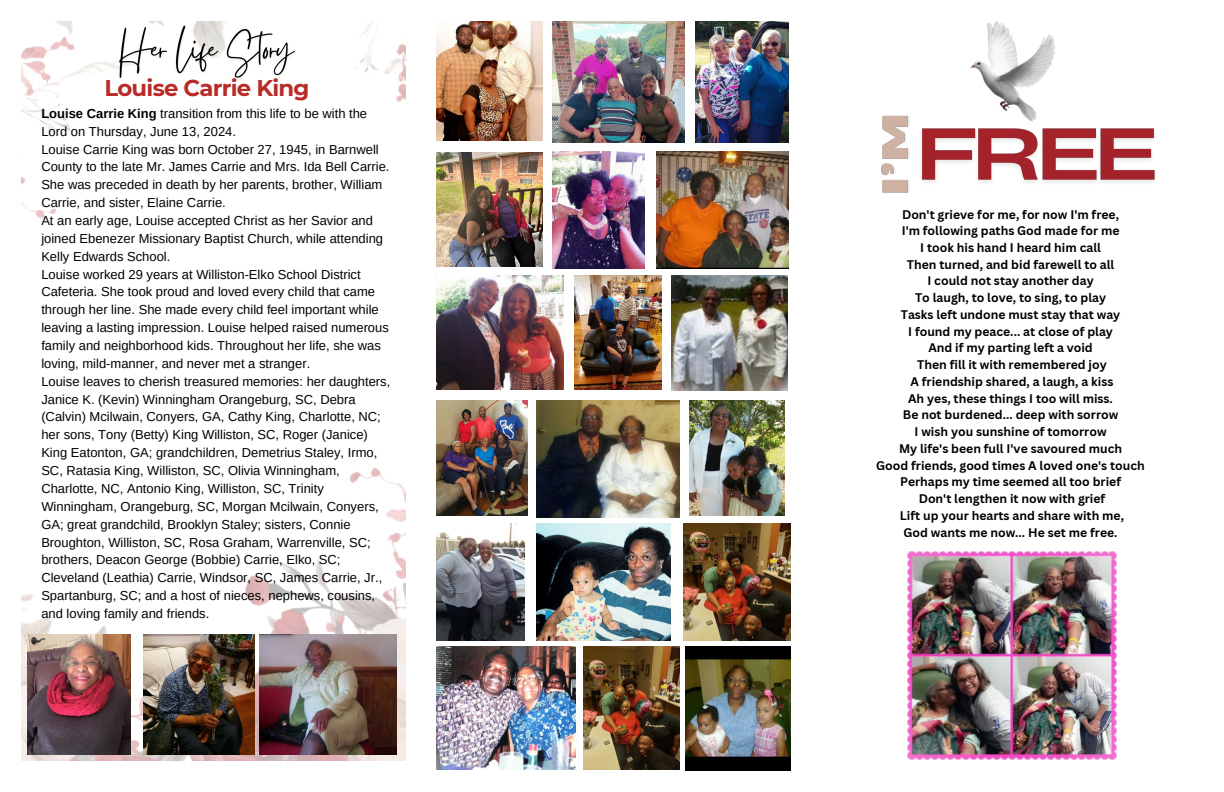
<style>
.page{position:relative;width:1224px;height:792px;background:#fff}
.page>*{position:absolute;margin:0;border:0;box-sizing:border-box;transform-origin:0 0}
.t1{font:700 22.8px "Montserrat";letter-spacing:-.03em;color:#b82b27}
.t2{font:13px/17.9px "Arimo";color:#000}
.t3{font:700 12.2px/16.7px "Canva Sans";color:#000;text-align:center}
.s1{font-weight:700}
</style>
<div class="page">
<img style="left:970px;top:21px;width:85px;height:88px">
<img style="left:21px;top:21px;width:385px;height:739px">
<img style="left:27px;top:634px;width:104px;height:121px">
<img style="left:144px;top:634px;width:110px;height:121px">
<img style="left:259px;top:634px;width:138px;height:121px">
<img style="left:656px;top:151px;width:132px;height:117px">
<img style="left:436px;top:400px;width:91px;height:116px">
<img style="left:537px;top:400px;width:143px;height:117px">
<img style="left:553px;top:22px;width:132px;height:121px">
<img style="left:696px;top:22px;width:92px;height:121px">
<img style="left:553px;top:151px;width:91px;height:117px">
<img style="left:575px;top:275px;width:86px;height:115px">
<img style="left:672px;top:275px;width:116px;height:116px">
<img style="left:689px;top:400px;width:95px;height:116px">
<img style="left:908px;top:551px;width:208px;height:209px">
<img style="left:436px;top:524px;width:88px;height:117px">
<img style="left:536px;top:524px;width:135px;height:116px">
<img style="left:436px;top:152px;width:106px;height:114px">
<img style="left:436px;top:22px;width:106px;height:118px">
<img style="left:684px;top:524px;width:106px;height:117px">
<img style="left:436px;top:647px;width:139px;height:123px">
<img style="left:436px;top:275px;width:128px;height:115px">
<img style="left:584px;top:647px;width:96px;height:123px">
<img style="left:685px;top:647px;width:105px;height:124px">
<img style="left:921px;top:109px;width:234px;height:74px">
<img style="left:881px;top:115px;width:29px;height:78px">
<img style="left:116px;top:21px;width:184px;height:65px">
<h5 class="t1" style="left:104px;top:74px;width:207px">Louise Carrie King</h5>
<p class="t2" style="left:41px;top:104px;width:327px"><span class="s1">Louise Carrie King</span> transition from this life to be with the<br>Lord on Thursday, June 13, 2024.</p>
<p class="t2" style="left:41px;top:140px;width:350px">Louise Carrie King was born October 27, 1945, in Barnwell<br>County to the late Mr. James Carrie and Mrs. Ida Bell Carrie.</p>
<p class="t2" style="left:41px;top:176px;width:343px">She was preceded in death by her parents, brother, William<br>Carrie, and sister, Elaine Carrie.</p>
<p class="t2" style="left:41px;top:212px;width:343px">At an early age, Louise accepted Christ as her Savior and joined Ebenezer Missionary Baptist Church, while attending<br>Kelly Edwards School.</p>
<p class="t2" style="left:41px;top:265px;width:349px">Louise worked 29 years at Williston-Elko School District Cafeteria. She took proud and loved every child that came through her line. She made every child feel important while leaving a lasting impression. Louise helped raised numerous family and neighborhood kids. Throughout her life, she was loving, mild-manner, and never met a stranger.</p>
<p class="t2" style="left:41px;top:372px;width:350px">Louise leaves to cherish treasured memories: her daughters, Janice K. (Kevin) Winningham Orangeburg, SC, Debra (Calvin) Mcilwain, Conyers, GA, Cathy King, Charlotte, NC; her sons, Tony (Betty) King Williston, SC, Roger (Janice)<br>King Eatonton, GA; grandchildren, Demetrius Staley, Irmo, SC, Ratasia King, Williston, SC, Olivia Winningham, Charlotte, NC, Antonio King, Williston, SC, Trinity Winningham, Orangeburg, SC, Morgan Mcilwain, Conyers, GA; great grandchild, Brooklyn Staley; sisters, Connie Broughton, Williston, SC, Rosa Graham, Warrenville, SC; brothers, Deacon George (Bobbie) Carrie, Elko, SC; Cleveland (Leathia) Carrie, Windsor, SC, James Carrie, Jr., Spartanburg, SC; and a host of nieces, nephews, cousins, and loving family and friends.</p>
<p class="t3" style="left:876px;top:205px;width:270px">Don't grieve for me, for now I'm free,<br>I'm following paths God made for me<br>I took his hand I heard him call<br>Then turned, and bid farewell to all<br>I could not stay another day<br>To laugh, to love, to sing, to play<br>Tasks left undone must stay that way<br>I found my peace... at close of play<br>And if my parting left a void<br>Then fill it with remembered joy<br>A friendship shared, a laugh, a kiss<br>Ah yes, these things I too will miss.<br>Be not burdened... deep with sorrow<br>I wish you sunshine of tomorrow<br>My life's been full I've savoured much<br>Good friends, good times A loved one's touch Perhaps my time seemed all too brief<br>Don't lengthen it now with grief<br>Lift up your hearts and share with me,<br>God wants me now... He set me free.</p>
</div>
